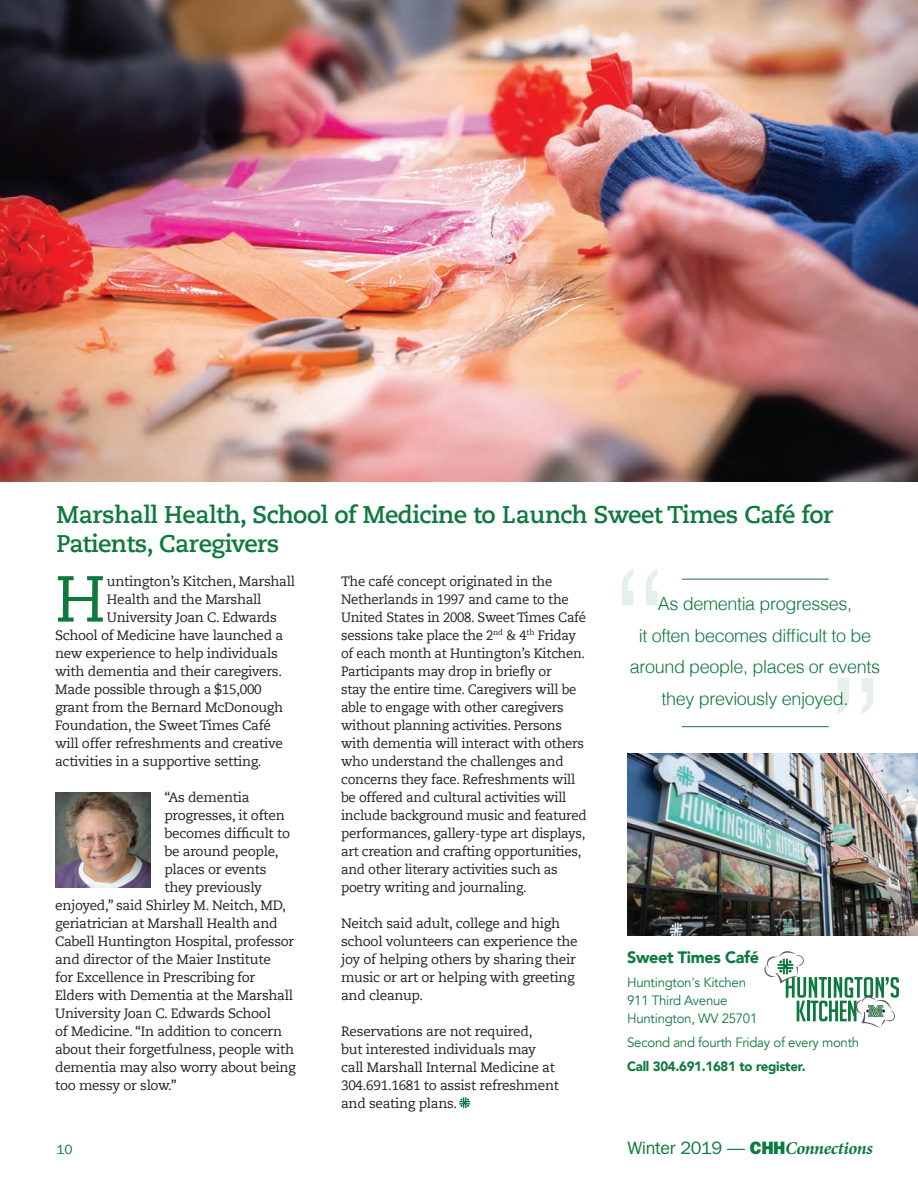
<style>
.page{position:relative;width:918px;height:1188px;background:#fff}
.page>*{position:absolute;margin:0;border:0;box-sizing:border-box;transform-origin:0 0}
.t1{font:64.95px "Caecilia LT Std";color:#0d793d}
.t2{font:700 24px/28.5px "Caecilia LT Std";letter-spacing:-.02em;color:#0d793d}
.t3{font:300 18px/31.5px "Helvetica";letter-spacing:-.02em;color:#0d793d;text-align:center}
.t4{font:18px "ITC Franklin Gothic Std";letter-spacing:-.02em;color:#0d793d}
.t5{font:900 16.5px "Avenir";letter-spacing:-.02em;color:#0d793d}
.t6{font:13.5px/18px "Caecilia LT Std";letter-spacing:-.02em;color:#231f20}
.t7{font:13.5px "Avenir";letter-spacing:-.02em;color:#0d793d}
.t8{font:900 13.5px "Avenir";letter-spacing:-.02em;color:#0d793d}
.t9{font:13.5px "ITC Franklin Gothic Std";color:#0d793d}
.s1{font-family:"ITC Franklin Gothic Std Hvy"}
.s2{font-family:"Minion Pro";font-weight:700;font-style:italic}
</style>
<div class="page">
<img style="left:0;top:0;width:918px;height:482px">
<svg style="left:622px;top:569px;width:35px;height:36px"></svg>
<hr style="left:682px;top:579px;width:147px;height:1px;background:#0d793d">
<hr style="left:682px;top:726px;width:147px;height:1px;background:#0d793d">
<svg style="left:838px;top:678px;width:35px;height:36px"></svg>
<svg style="left:459px;top:1097px;width:11px;height:11px"></svg>
<img style="left:628px;top:754px;width:290px;height:181px">
<svg style="left:764px;top:951px;width:135px;height:77px"></svg>
<img style="left:55px;top:792px;width:96px;height:96px">
<p class="t2" style="left:57px;top:501px;width:778px">Marshall Health, School of Medicine to Launch Sweet Times Café for<br>Patients, Caregivers</p>
<p class="t1" style="left:55px;top:561px;width:52px">H</p>
<p class="t6" style="left:107px;top:572px;width:189px">untington’s Kitchen, Marshall</p>
<p class="t6" style="left:341px;top:572px;width:247px">The café concept originated in the Netherlands in 1997 and came to the United States in 2008. Sweet Times Café sessions take place the 2<sup>nd</sup> &amp; 4<sup>th</sup> Friday of each month at Huntington’s Kitchen.<br>Participants may drop in briefly or<br>stay the entire time. Caregivers will be able to engage with other caregivers without planning activities. Persons with dementia will interact with others who understand the challenges and concerns they face. Refreshments will be offered and cultural activities will include background music and featured performances, gallery-type art displays, art creation and crafting opportunities, and other literary activities such as poetry writing and journaling.</p>
<p class="t6" style="left:341px;top:914px;width:238px">Neitch said adult, college and high school volunteers can experience the joy of helping others by sharing their music or art or helping with greeting and cleanup.</p>
<p class="t6" style="left:341px;top:1022px;width:219px">Reservations are not required,<br>but interested individuals may call Marshall Internal Medicine at<br>304.691.1681 to assist refreshment and seating plans.</p>
<p class="t6" style="left:107px;top:590px;width:156px">Health and the Marshall</p>
<p class="t6" style="left:107px;top:608px;width:171px">University Joan C. Edwards</p>
<p class="t6" style="left:55px;top:626px;width:230px">School of Medicine have launched a</p>
<p class="t6" style="left:55px;top:644px;width:224px">new experience to help individuals</p>
<p class="t6" style="left:55px;top:662px;width:229px">with dementia and their caregivers.</p>
<p class="t6" style="left:55px;top:680px;width:208px">Made possible through a $15,000</p>
<p class="t6" style="left:55px;top:698px;width:230px">grant from the Bernard McDonough</p>
<p class="t6" style="left:55px;top:716px;width:217px">Foundation, the Sweet Times Café</p>
<p class="t6" style="left:55px;top:734px;width:229px">will offer refreshments and creative</p>
<p class="t6" style="left:55px;top:752px;width:208px">activities in a supportive setting.</p>
<p class="t6" style="left:164px;top:788px;width:87px">“As dementia</p>
<p class="t6" style="left:164px;top:806px;width:122px">progresses, it often</p>
<p class="t6" style="left:164px;top:824px;width:127px">becomes difficult to</p>
<p class="t6" style="left:164px;top:842px;width:116px">be around people,</p>
<p class="t6" style="left:164px;top:860px;width:104px">places or events</p>
<p class="t6" style="left:164px;top:878px;width:99px">they previously</p>
<p class="t6" style="left:55px;top:896px;width:232px">enjoyed,” said Shirley M. Neitch, MD,</p>
<p class="t6" style="left:55px;top:914px;width:224px">geriatrician at Marshall Health and</p>
<p class="t6" style="left:55px;top:932px;width:241px">Cabell Huntington Hospital, professor</p>
<p class="t6" style="left:55px;top:950px;width:217px">and director of the Maier Institute</p>
<p class="t6" style="left:55px;top:968px;width:202px">for Excellence in Prescribing for</p>
<p class="t6" style="left:55px;top:986px;width:239px">Elders with Dementia at the Marshall</p>
<p class="t6" style="left:55px;top:1004px;width:217px">University Joan C. Edwards School</p>
<p class="t6" style="left:55px;top:1022px;width:228px">of Medicine. “In addition to concern</p>
<p class="t6" style="left:55px;top:1040px;width:241px">about their forgetfulness, people with</p>
<p class="t6" style="left:55px;top:1058px;width:242px">dementia may also worry about being</p>
<p class="t6" style="left:55px;top:1076px;width:123px">too messy or slow.”</p>
<p class="t3" style="left:658px;top:587px;width:196px">As dementia progresses,</p>
<p class="t3" style="left:630px;top:619px;width:252px">it often becomes difficult to be around people, places or events they previously enjoyed.</p>
<p class="t5" style="left:627px;top:943px;width:133px">Sweet Times Café</p>
<p class="t7" style="left:627px;top:974px;width:120px">Huntington's Kitchen</p>
<p class="t7" style="left:627px;top:992px;width:102px">911 Third Avenue</p>
<p class="t7" style="left:627px;top:1010px;width:132px">Huntington, WV 25701</p>
<p class="t7" style="left:627px;top:1034px;width:234px">Second and fourth Friday of every month</p>
<p class="t8" style="left:627px;top:1054px;width:180px">Call 304.691.1681 to register.</p>
<p class="t9" style="left:57px;top:1141px;width:17px">10</p>
<p class="t4" style="left:627px;top:1137px;width:247px">Winter 2019 — <span class="s1">CHH</span><span class="s2">Connections</span></p>
</div>
